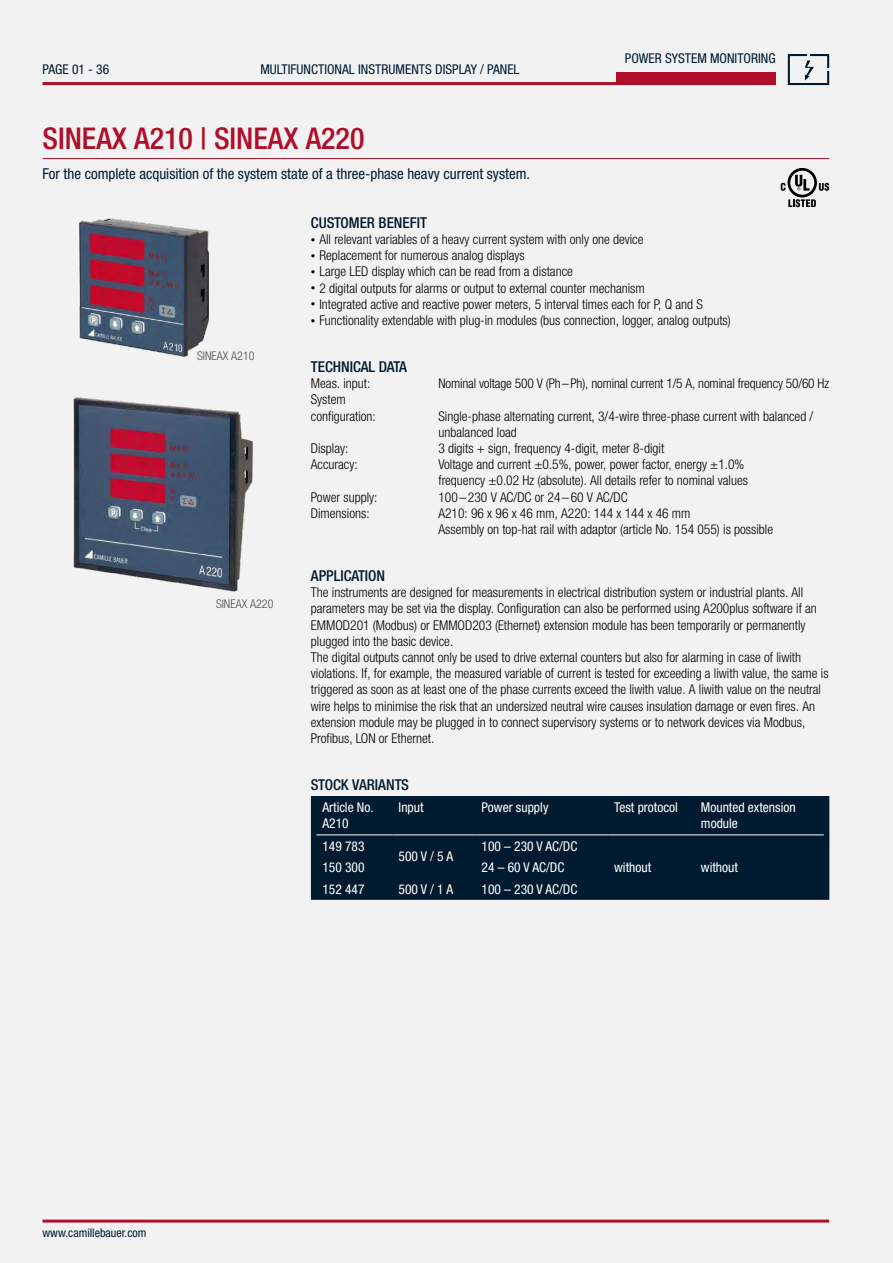
<style>
.page{position:relative;width:893px;height:1263px;background:#f2f2f3}
.page>*{position:absolute;margin:0;border:0;box-sizing:border-box;transform-origin:0 0}
.t1{font:500 condensed 30px "Helvetica Neue LTW1 G";color:#af0f2a}
.t2{font:condensed 15px "Helvetica Neue LTW1 G";color:#001a30}
.t3{font:500 condensed 15px "Helvetica Neue LTW1 G";color:#001a30}
.t4{font:300 condensed 13.5px/16.2px "Helvetica Neue LTW1 G";color:#000}
.t5{font:condensed 13.5px/16.2px "Helvetica Neue LTW1 G";color:#fff}
.t6{font:condensed 13.5px "Helvetica Neue LTW1 G";color:#001a30}
.t7{font:300 condensed 13.35px "Helvetica Neue LTW1 G";letter-spacing:-.01em;color:#000}
.t8{font:condensed 12px "Helvetica Neue LTW1 G";color:#001a30}
.t9{font:300 condensed 12px "Helvetica Neue LTW1 G";color:#4b4b4d}
.s1{font-size:9px}
</style>
<div class="page">
<hr style="left:43px;top:82px;width:732px;height:3px;background:#af0f2a">
<svg style="left:788px;top:54px;width:41px;height:31px"></svg>
<hr style="left:43px;top:1219px;width:786px;height:3px;background:#af0f2a">
<hr style="left:43px;top:158px;width:786px;height:1px;background:#af0f2a">
<div style="left:617px;top:72px;width:159px;height:13px;background:#af0f2a"></div>
<div style="left:311px;top:796px;width:518px;height:104px;background:#001a30"></div>
<hr style="left:316px;top:834px;width:77px;height:1px;background:#fff">
<hr style="left:393px;top:834px;width:83px;height:1px;background:#fff">
<hr style="left:476px;top:834px;width:132px;height:1px;background:#fff">
<hr style="left:608px;top:834px;width:87px;height:1px;background:#fff">
<hr style="left:695px;top:834px;width:129px;height:1px;background:#fff">
<img style="left:79px;top:218px;width:130px;height:139px">
<img style="left:73px;top:397px;width:180px;height:194px">
<svg style="left:781px;top:168px;width:48px;height:39px"></svg>
<p class="t6" style="left:43px;top:62px;width:68px">PAGE 01 - 36</p>
<p class="t6" style="left:260px;top:62px;width:261px">MULTIFUNCTIONAL INSTRUMENTS DISPLAY / PANEL</p>
<h1 class="t1" style="left:43px;top:120px;width:323px">SINEAX A210 | SINEAX A220</h1>
<p class="t2" style="left:43px;top:164px;width:489px">For the complete acquisition of the system state of a three-phase heavy current system.</p>
<p class="t6" style="left:625px;top:50px;width:152px">POWER SYSTEM MONITORING</p>
<p class="t9" style="left:197px;top:349px;width:59px">SINEAX A210</p>
<p class="t9" style="left:216px;top:597px;width:59px">SINEAX A220</p>
<p class="t3" style="left:311px;top:213px;width:118px">CUSTOMER BENEFIT</p>
<p class="t4" style="left:311px;top:231px;width:334px"><span class="s1">•</span> All relevant variables of a heavy current system with only one device</p>
<p class="t4" style="left:311px;top:247px;width:215px"><span class="s1">•</span> Replacement for numerous analog displays</p>
<p class="t4" style="left:311px;top:264px;width:263px"><span class="s1">•</span> Large LED display which can be read from a distance</p>
<p class="t4" style="left:311px;top:280px;width:335px"><span class="s1">•</span> 2 digital outputs for alarms or output to external counter mechanism</p>
<p class="t4" style="left:311px;top:296px;width:393px"><span class="s1">•</span> Integrated active and reactive power meters, 5 interval times each for P, Q and S</p>
<p class="t4" style="left:311px;top:312px;width:421px"><span class="s1">•</span> Functionality extendable with plug-in modules (bus connection, logger, analog outputs)</p>
<p class="t3" style="left:311px;top:358px;width:98px">TECHNICAL DATA</p>
<p class="t4" style="left:311px;top:375px;width:61px">Meas. input:</p>
<p class="t7" style="left:438px;top:376px;width:392px">Nominal voltage 500 V (Ph–Ph), nominal current 1/5 A, nominal frequency 50/60 Hz</p>
<p class="t4" style="left:311px;top:392px;width:66px">System configuration:</p>
<p class="t4" style="left:438px;top:408px;width:376px">Single-phase alternating current, 3/4-wire three-phase current with balanced / unbalanced load</p>
<p class="t4" style="left:311px;top:440px;width:39px">Display:</p>
<p class="t4" style="left:438px;top:440px;width:227px">3 digits + sign, frequency 4-digit, meter 8-digit</p>
<p class="t4" style="left:311px;top:456px;width:48px">Accuracy:</p>
<p class="t4" style="left:438px;top:456px;width:311px">Voltage and current ±0.5%, power, power factor, energy ±1.0% frequency ±0.02 Hz (absolute). All details refer to nominal values</p>
<p class="t4" style="left:311px;top:489px;width:68px">Power supply:</p>
<p class="t4" style="left:438px;top:489px;width:191px">100 –230 V AC/DC or 24 –60 V AC/DC</p>
<p class="t4" style="left:311px;top:505px;width:60px">Dimensions:</p>
<p class="t4" style="left:438px;top:505px;width:336px">A210: 96 x 96 x 46 mm, A220: 144 x 144 x 46 mm<br>Assembly on top-hat rail with adaptor (article No. 154 055) is possible</p>
<p class="t3" style="left:311px;top:567px;width:76px">APPLICATION</p>
<p class="t4" style="left:311px;top:584px;width:519px">The instruments are designed for measurements in electrical distribution system or industrial plants. All parameters may be set via the display. Configuration can also be performed using A200plus software if an EMMOD201 (Modbus) or EMMOD203 (Ethernet) extension module has been temporarily or permanently plugged into the basic device.<br>The digital outputs cannot only be used to drive external counters but also for alarming in case of liwith violations. If, for example, the measured variable of current is tested for exceeding a liwith value, the same is triggered as soon as at least one of the phase currents exceed the liwith value. A liwith value on the neutral wire helps to minimise the risk that an undersized neutral wire causes insulation damage or even fires. An extension module may be plugged in to connect supervisory systems or to network devices via Modbus, Profibus, LON or Ethernet.</p>
<p class="t3" style="left:311px;top:776px;width:100px">STOCK VARIANTS</p>
<p class="t5" style="left:322px;top:799px;width:53px">Article No.<br>A210</p>
<p class="t5" style="left:399px;top:799px;width:27px">Input</p>
<p class="t5" style="left:482px;top:799px;width:68px">Power supply</p>
<p class="t5" style="left:614px;top:799px;width:65px">Test protocol</p>
<p class="t5" style="left:701px;top:799px;width:96px">Mounted extension module</p>
<p class="t5" style="left:322px;top:838px;width:44px">149 783</p>
<p class="t5" style="left:399px;top:848px;width:56px">500 V / 5 A</p>
<p class="t5" style="left:482px;top:838px;width:97px">100 – 230 V AC/DC</p>
<p class="t5" style="left:322px;top:859px;width:44px">150 300</p>
<p class="t5" style="left:482px;top:859px;width:84px">24 – 60 V AC/DC</p>
<p class="t5" style="left:614px;top:859px;width:38px">without</p>
<p class="t5" style="left:701px;top:859px;width:38px">without</p>
<p class="t5" style="left:322px;top:881px;width:44px">152 447</p>
<p class="t5" style="left:399px;top:881px;width:56px">500 V / 1 A</p>
<p class="t5" style="left:482px;top:881px;width:97px">100 – 230 V AC/DC</p>
<p class="t8" style="left:43px;top:1226px;width:105px">www.camillebauer.com</p>
</div>
